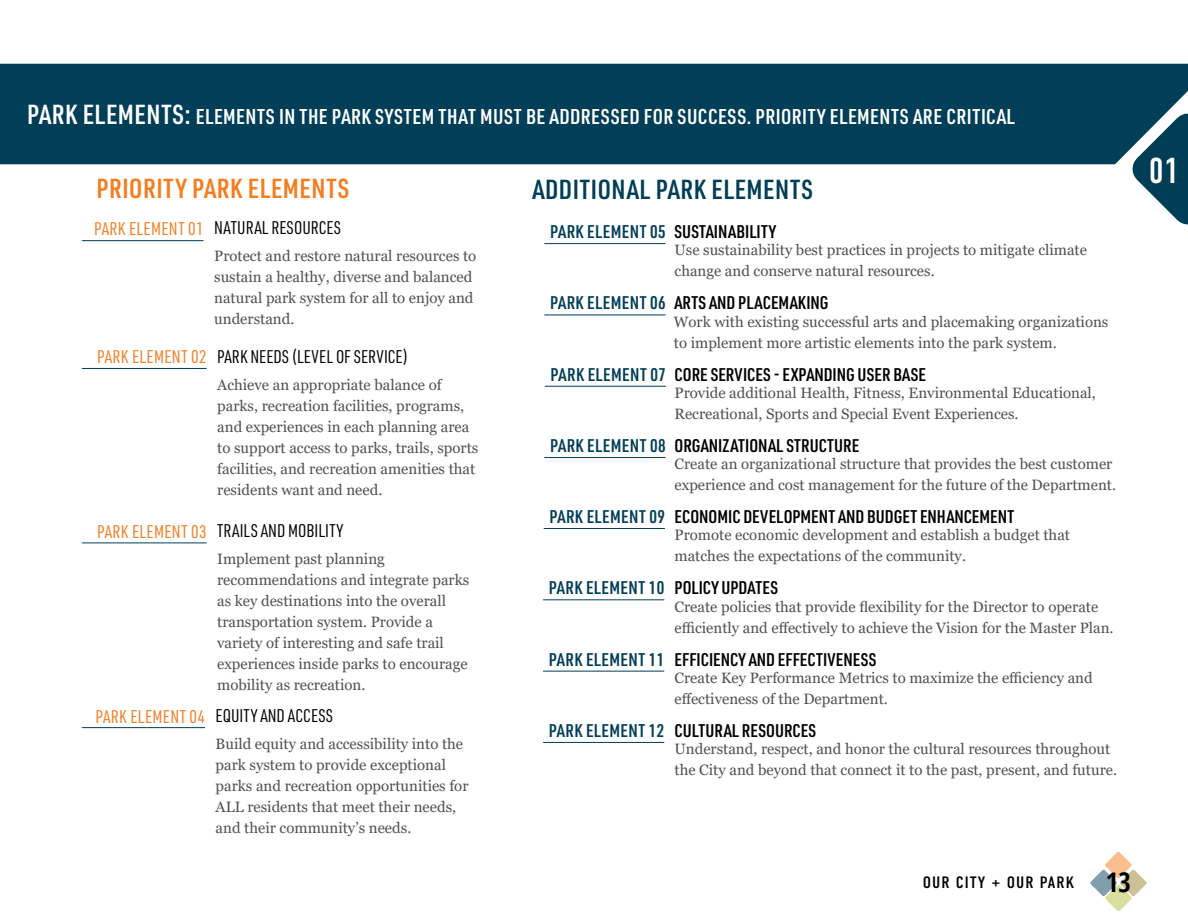
<style>
.page{position:relative;width:1188px;height:918px;background:#fff}
.page>*{position:absolute;margin:0;border:0;box-sizing:border-box;transform-origin:0 0}
.t1{font:36px "DIN Condensed";color:#fff}
.t2{font:600 27px "URWDIN Cond";letter-spacing:.02em;color:#013e57}
.t3{font:600 27px "URWDIN Cond";letter-spacing:.02em;color:#f57d20}
.t4{font:600 21px "URWDIN Cond";letter-spacing:.02em;color:#fff}
.t5{font:600 18px "URWDIN Cond";letter-spacing:.005em;color:#000}
.t6{font:600 18px "URWDIN Cond";letter-spacing:.02em;color:#013e57}
.t7{font:18px "URWDIN Cond";color:#000}
.t8{font:18px "URWDIN Cond";letter-spacing:.02em;color:#f57d20}
.t9{font:18px "URWDIN Cond";letter-spacing:.02em;color:#000}
.t10{font:16.5px "DIN Condensed";letter-spacing:.06em;color:#000;scale:1.1 1}
.t11{font:15px/21px "Georgia";color:#53504f}
.s1{font-size:27px}
.s2{color:#013e57}
.s3{color:#f57d20}
.s4{color:#000}
.s5{font-family:"Open Sans Condensed";font-weight:700;font-size:27px}
</style>
<div class="page">
<div style="left:0;top:64px;width:1188px;height:100px;background:#013e57"></div>
<hr style="left:545px;top:243px;width:120px;height:1px;background:#013e57">
<hr style="left:545px;top:386px;width:121px;height:1px;background:#013e57">
<hr style="left:545px;top:457px;width:120px;height:1px;background:#013e57">
<hr style="left:544px;top:528px;width:121px;height:1px;background:#013e57">
<hr style="left:543px;top:599px;width:121px;height:1px;background:#013e57">
<hr style="left:543px;top:671px;width:121px;height:1px;background:#013e57">
<hr style="left:543px;top:742px;width:121px;height:1px;background:#013e57">
<hr style="left:545px;top:315px;width:120px;height:1px;background:#013e57">
<hr style="left:82px;top:240px;width:121px;height:1px;background:#013e57">
<hr style="left:82px;top:368px;width:124px;height:1px;background:#013e57">
<hr style="left:82px;top:543px;width:124px;height:1px;background:#013e57">
<hr style="left:82px;top:727px;width:123px;height:1px;background:#013e57">
<svg style="left:1105px;top:86px;width:83px;height:139px"></svg>
<svg style="left:1090px;top:852px;width:57px;height:59px"></svg>
<h3 class="t4" style="left:27px;top:102px;width:990px"><span class="s1">PARK ELEMENTS:</span> ELEMENTS IN THE PARK SYSTEM THAT MUST BE ADDRESSED FOR SUCCESS. PRIORITY ELEMENTS ARE CRITICAL</h3>
<h2 class="t3" style="left:96px;top:170px;width:254px">PRIORITY PARK ELEMENTS</h2>
<h2 class="t2" style="left:532px;top:171px;width:282px">ADDITIONAL PARK ELEMENTS</h2>
<p class="t5" style="left:550px;top:220px;width:227px"><span class="s2">PARK ELEMENT 05</span> SUSTAINABILITY</p>
<p class="t11" style="left:675px;top:240px;width:414px">Use sustainability best practices in projects to mitigate climate change and conserve natural resources.</p>
<p class="t7" style="left:214px;top:216px;width:128px">NATURAL RESOURCES</p>
<p class="t11" style="left:214px;top:246px;width:264px">Protect and restore natural resources to sustain a healthy, diverse and balanced natural park system for all to enjoy and understand.</p>
<p class="t8" style="left:94px;top:217px;width:111px">PARK ELEMENT 01</p>
<p class="t5" style="left:550px;top:291px;width:280px"><span class="s2">PARK ELEMENT 06</span> ARTS AND PLACEMAKING</p>
<p class="t11" style="left:674px;top:311px;width:436px">Work with existing successful arts and placemaking organizations to implement more artistic elements into the park system.</p>
<p class="t7" style="left:217px;top:344px;width:192px">PARK NEEDS (LEVEL OF SERVICE)</p>
<p class="t11" style="left:217px;top:374px;width:263px">Achieve an appropriate balance of parks, recreation facilities, programs, and experiences in each planning area to support access to parks, trails, sports facilities, and recreation amenities that residents want and need.</p>
<p class="t8" style="left:97px;top:345px;width:111px">PARK ELEMENT 02</p>
<p class="t6" style="left:551px;top:362px;width:117px">PARK ELEMENT 07</p>
<p class="t5" style="left:675px;top:362px;width:253px">CORE SERVICES - EXPANDING USER BASE</p>
<p class="t11" style="left:675px;top:383px;width:423px">Provide additional Health, Fitness, Environmental Educational,<br>Recreational, Sports and Special Event Experiences.</p>
<p class="t6" style="left:550px;top:434px;width:117px">PARK ELEMENT 08</p>
<p class="t5" style="left:675px;top:434px;width:186px">ORGANIZATIONAL STRUCTURE</p>
<p class="t11" style="left:675px;top:454px;width:443px">Create an organizational structure that provides the best customer experience and cost management for the future of the Department.</p>
<p class="t8" style="left:97px;top:519px;width:111px">PARK ELEMENT 03</p>
<p class="t7" style="left:217px;top:519px;width:128px">TRAILS AND MOBILITY</p>
<p class="t11" style="left:217px;top:549px;width:254px">Implement past planning recommendations and integrate parks as key destinations into the overall transportation system. Provide a variety of interesting and safe trail experiences inside parks to encourage mobility as recreation.</p>
<p class="t9" style="left:96px;top:704px;width:239px"><span class="s3">PARK ELEMENT 04</span> EQUITY AND ACCESS</p>
<p class="t11" style="left:216px;top:734px;width:254px">Build equity and accessibility into the park system to provide exceptional parks and recreation opportunities for ALL residents that meet their needs, and their community’s needs.</p>
<p class="t6" style="left:550px;top:505px;width:117px">PARK ELEMENT 09</p>
<p class="t5" style="left:675px;top:505px;width:341px">ECONOMIC DEVELOPMENT AND BUDGET ENHANCEMENT</p>
<p class="t11" style="left:675px;top:525px;width:397px">Promote economic development and establish a budget that matches the expectations of the community.</p>
<p class="t6" style="left:549px;top:576px;width:231px">PARK ELEMENT 10 <span class="s4">POLICY UPDATES</span></p>
<p class="t11" style="left:675px;top:596px;width:441px">Create policies that provide flexibility for the Director to operate efficiently and effectively to achieve the Vision for the Master Plan.</p>
<p class="t5" style="left:549px;top:647px;width:329px"><span class="s2">PARK ELEMENT 11</span> EFFICIENCY AND EFFECTIVENESS</p>
<p class="t11" style="left:675px;top:667px;width:420px">Create Key Performance Metrics to maximize the efficiency and effectiveness of the Department.</p>
<p class="t5" style="left:549px;top:718px;width:269px"><span class="s2">PARK ELEMENT 12</span> CULTURAL RESOURCES</p>
<p class="t11" style="left:675px;top:738px;width:444px">Understand, respect, and honor the cultural resources throughout the City and beyond that connect it to the past, present, and future.</p>
<p class="t10" style="left:923px;top:873px;width:191px">OUR CITY + OUR PARK <span class="s5">13</span></p>
<h1 class="t1" style="left:1149px;top:150px;width:32px">01</h1>
</div>
